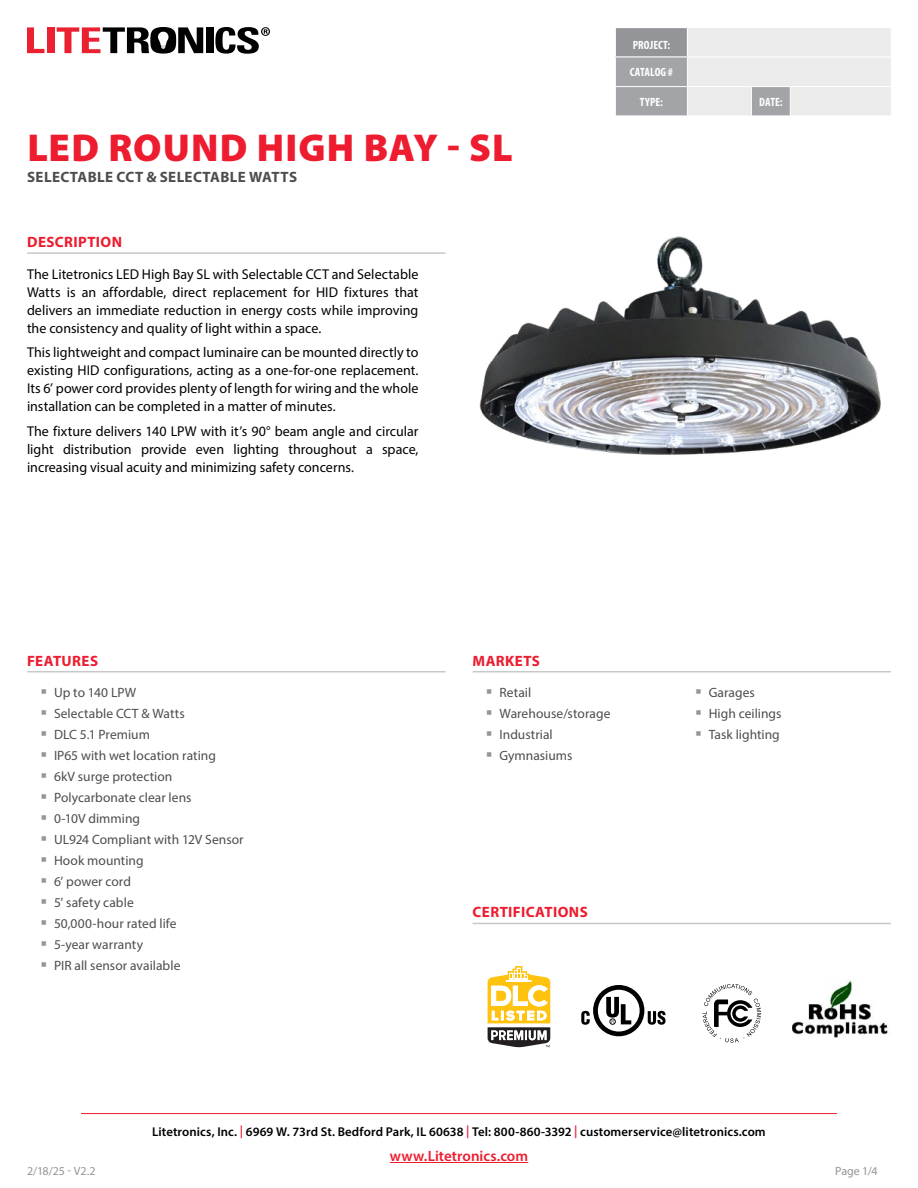
<style>
.page{position:relative;width:918px;height:1188px;background:#fff}
.page>*{position:absolute;margin:0;border:0;box-sizing:border-box;transform-origin:0 0}
.t1{font:900 39px "Myriad Pro";letter-spacing:.025em;color:#ed1c2f}
.t2{font:700 15px "Myriad Pro";letter-spacing:.025em;color:#ed1c2f}
.t3{font:700 15px "Myriad Pro";letter-spacing:.025em;color:#4d4d4f}
.t4{font:600 15px "Myriad Pro";color:#ed1c2f}
.t5{font:14.25px/18px "Myriad Pro";color:#000;text-align:justify}
.t6{font:13.5px/21px "Myriad Pro";color:#4d4d4f}
.t7{font:600 12.75px "Myriad Pro";letter-spacing:.01em;color:#000}
.t8{font:700 condensed 12px "Myriad Pro";letter-spacing:.005em;color:#fff}
.t9{font:12px "Myriad Pro";letter-spacing:-.005em;color:#939598}
.s1{color:#ed1c2f}
</style>
<div class="page">
<hr style="left:81px;top:1113px;width:756px;height:1px;background:#ed1c2f">
<hr style="left:390px;top:1162px;width:138px;height:1px;background:#ed1c2f">
<img style="left:479px;top:236px;width:402px;height:219px">
<svg style="left:581px;top:985px;width:85px;height:51px"></svg>
<svg style="left:703px;top:984px;width:58px;height:59px"></svg>
<img style="left:792px;top:979px;width:96px;height:59px">
<svg style="left:27px;top:27px;width:17px;height:26px"></svg>
<div style="left:47px;top:27px;width:7px;height:26px;background:#eb2030"></div>
<svg style="left:57px;top:27px;width:146px;height:27px"></svg>
<div style="left:206px;top:27px;width:7px;height:26px;background:#010101"></div>
<svg style="left:215px;top:27px;width:55px;height:27px"></svg>
<svg style="left:615px;top:28px;width:276px;height:88px;background:#d6d6d8"></svg>
<hr style="left:687px;top:86px;width:64px;height:1px;background:#fff">
<hr style="left:751px;top:86px;width:39px;height:1px;background:#fff">
<hr style="left:790px;top:86px;width:102px;height:1px;background:#fff">
<hr style="left:27px;top:252px;width:418px;height:2px;background:#c7c8ca">
<hr style="left:27px;top:671px;width:418px;height:1px;background:#c7c8ca">
<hr style="left:473px;top:923px;width:418px;height:1px;background:#c7c8ca">
<hr style="left:473px;top:671px;width:418px;height:1px;background:#c7c8ca">
<svg style="left:488px;top:966px;width:62px;height:81px"></svg>
<h1 class="t1" style="left:27px;top:122px;width:487px">LED ROUND HIGH BAY - SL</h1>
<p class="t3" style="left:27px;top:167px;width:272px">SELECTABLE CCT &amp; SELECTABLE WATTS</p>
<p class="t2" style="left:27px;top:232px;width:96px">DESCRIPTION</p>
<p class="t5" style="left:27px;top:265px;width:393px">The Litetronics LED High Bay SL with Selectable CCT and Selectable Watts is an affordable, direct replacement for HID fixtures that delivers an immediate reduction in energy costs while improving the consistency and quality of light within a space.</p>
<p class="t5" style="left:27px;top:343px;width:393px">This lightweight and compact luminaire can be mounted directly to existing HID configurations, acting as a one-for-one replacement.<br>Its 6’ power cord provides plenty of length for wiring and the whole installation can be completed in a matter of minutes.</p>
<p class="t5" style="left:27px;top:422px;width:393px">The fixture delivers 140 LPW with it’s 90° beam angle and circular light distribution provide even lighting throughout a space, increasing visual acuity and minimizing safety concerns.</p>
<p class="t8" style="left:633px;top:38px;width:39px">PROJECT:</p>
<p class="t8" style="left:630px;top:65px;width:45px">CATALOG #</p>
<p class="t8" style="left:640px;top:94px;width:25px">TYPE:</p>
<p class="t8" style="left:759px;top:94px;width:25px">DATE:</p>
<p class="t2" style="left:27px;top:651px;width:72px">FEATURES</p>
<p class="t6" style="left:54px;top:681px;width:191px">Up to 140 LPW<br>Selectable CCT &amp; Watts<br>DLC 5.1 Premium<br>IP65 with wet location rating<br>6kV surge protection<br>Polycarbonate clear lens<br>0-10V dimming<br>UL924 Compliant with 12V Sensor<br>Hook mounting<br>6’ power cord<br>5’ safety cable<br>50,000-hour rated life<br>5-year warranty<br>PIR all sensor available</p>
<p class="t2" style="left:473px;top:651px;width:69px">MARKETS</p>
<p class="t6" style="left:500px;top:681px;width:112px">Retail<br>Warehouse/storage<br>Industrial<br>Gymnasiums</p>
<p class="t6" style="left:709px;top:681px;width:74px">Garages<br>High ceilings<br>Task lighting</p>
<p class="t2" style="left:473px;top:903px;width:117px">CERTIFICATIONS</p>
<p class="t7" style="left:152px;top:1124px;width:615px">Litetronics, Inc. <span class="s1">|</span> 6969 W. 73rd St. Bedford Park, IL 60638 <span class="s1">|</span> Tel: 800-860-3392 <span class="s1">|</span> customerservice@litetronics.com</p>
<p class="t4" style="left:390px;top:1146px;width:140px">www.Litetronics.com</p>
<p class="t9" style="left:27px;top:1163px;width:70px">2/18/25 - V2.2</p>
<p class="t9" style="left:835px;top:1163px;width:44px">Page 1/4</p>
</div>
